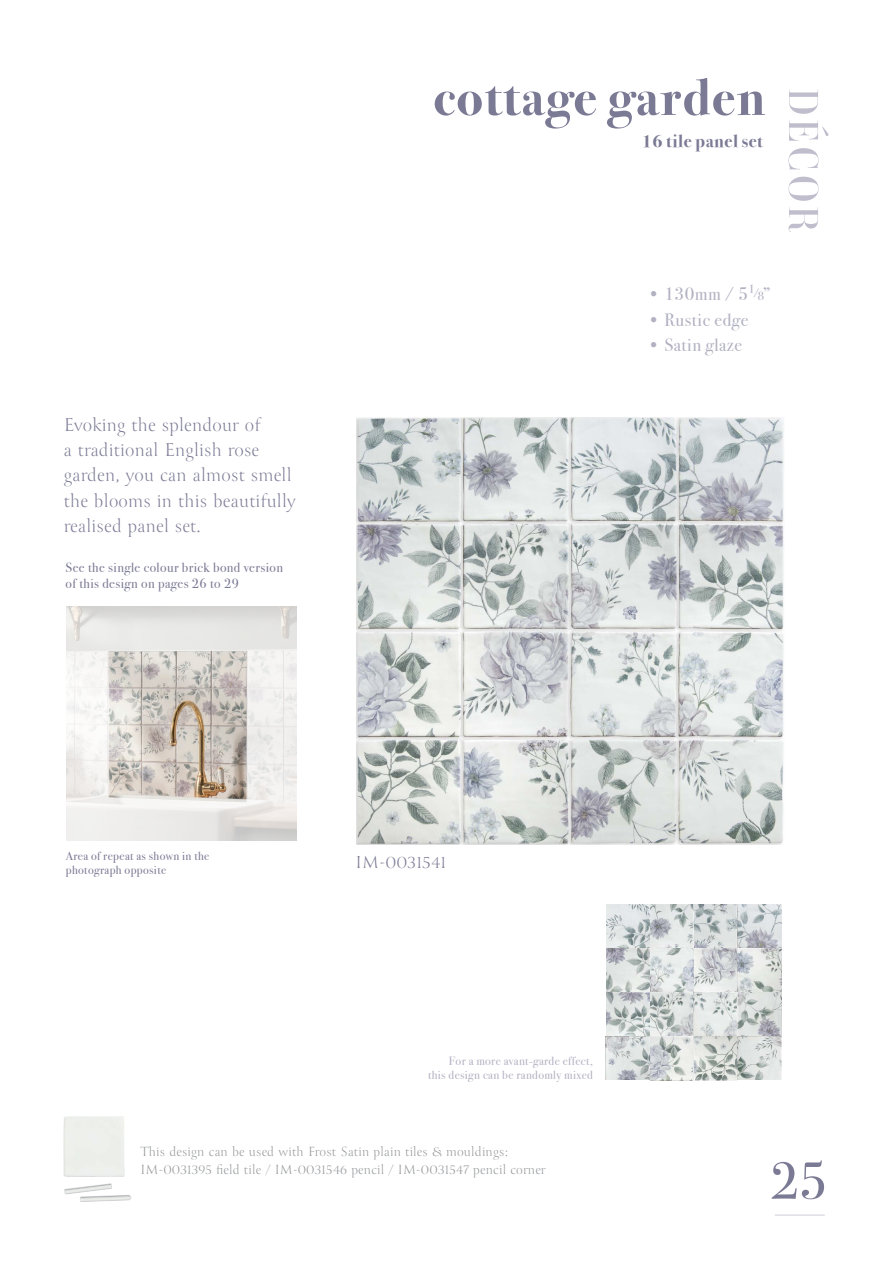
<style>
.page{position:relative;width:893px;height:1263px;background:#fff}
.page>*{position:absolute;margin:0;border:0;box-sizing:border-box;transform-origin:0 0}
.t1{font:700 52.5px "Bodoni Svty Two ITCTT";letter-spacing:.03em;color:#7b7a95}
.t2{font:52.2px "Bodoni Svty Two ITCTT";color:#7b7a95}
.t3{font:300 21px/25.2px "Canto Pen";letter-spacing:.01em;color:#7b7a95}
.t4{font:300 19.5px "Canto Pen";letter-spacing:.01em;color:#7b7a95}
.t5{font:18px "Bodoni Svty Two ITCTT";letter-spacing:.03em;color:#b2b1c2}
.t6{font:700 18px "Bodoni Svty Two ITCTT";letter-spacing:.03em;color:#7b7a95}
.t7{font:300 15px "Canto Pen";letter-spacing:.01em;color:#939598}
.t8{font:13.5px "Bodoni Svty Two ITCTT";letter-spacing:.03em;color:#7b7a95}
.t9{font:12px "Bodoni Svty Two ITCTT";letter-spacing:.03em;color:#b2b1c2}
.t10{font:12px "Bodoni Svty Two ITCTT";letter-spacing:.03em;color:#7b7a95}
.s1{font-size:12px}
</style>
<div class="page">
<svg style="left:66px;top:606px;width:231px;height:235px"></svg>
<hr style="left:775px;top:1214px;width:50px;height:2px;background:#7b7a95">
<img style="left:606px;top:904px;width:175px;height:176px">
<svg style="left:65px;top:1183px;width:66px;height:19px"></svg>
<img style="left:357px;top:417px;width:427px;height:428px">
<svg style="left:788px;top:90px;width:41px;height:142px"></svg>
<p class="t1" style="left:433px;top:54px;width:333px">cottage garden</p>
<p class="t6" style="left:642px;top:126px;width:123px">16 tile panel set</p>
<p class="t3" style="left:64px;top:413px;width:234px">Evoking the splendour of<br>a traditional English rose garden, you can almost smell the blooms in this beautifully realised panel set.</p>
<p class="t8" style="left:66px;top:557px;width:219px">See the single colour brick bond version</p>
<p class="t8" style="left:66px;top:573px;width:175px">of this design on pages 26 to 29</p>
<p class="t5" style="left:647px;top:279px;width:125px">• 130mm / 5<sup>1/</sup><span class="s1">8</span>”</p>
<p class="t5" style="left:647px;top:305px;width:103px">• Rustic edge</p>
<p class="t5" style="left:647px;top:330px;width:96px">• Satin glaze</p>
<p class="t10" style="left:66px;top:845px;width:145px">Area of repeat as shown in the</p>
<p class="t10" style="left:66px;top:860px;width:102px">photograph opposite</p>
<p class="t4" style="left:355px;top:850px;width:92px">IM-0031541</p>
<p class="t9" style="left:449px;top:1051px;width:146px">For a more avant-garde effect,</p>
<p class="t9" style="left:428px;top:1065px;width:166px">this design can be randomly mixed</p>
<p class="t7" style="left:140px;top:1142px;width:369px">This design can be used with Frost Satin plain tiles &amp; mouldings:</p>
<p class="t7" style="left:140px;top:1160px;width:407px">IM-0031395 field tile / IM-0031546 pencil / IM-0031547 pencil corner</p>
<p class="t2" style="left:770px;top:1138px;width:59px">25</p>
</div>
